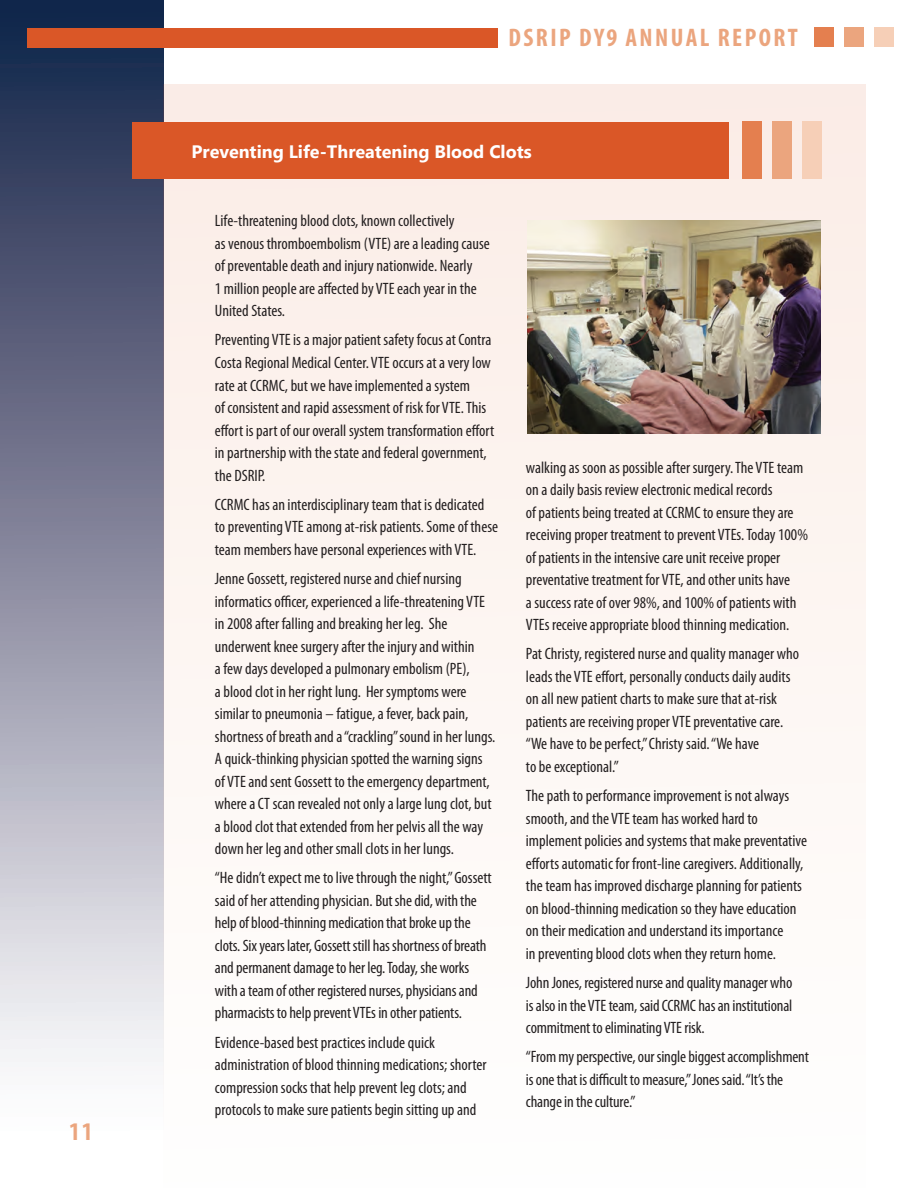
<style>
.page{position:relative;width:918px;height:1188px;background:#fff}
.page>*{position:absolute;margin:0;border:0;box-sizing:border-box;transform-origin:0 0}
.t1{font:700 condensed 25.5px "Myriad Pro";letter-spacing:.095em;color:#eba57e}
.t2{font:700 18px "Segoe UI";color:#fff}
.t3{font:condensed 16.5px/22.5px "Myriad Pro";color:#231f20}
</style>
<div class="page">
<div style="left:0;top:0;width:163px;height:1188px;background:linear-gradient(to bottom,#111d43,#fff)"></div>
<div style="left:27px;top:28px;width:470px;height:19px;background:#da5727"></div>
<div style="left:814px;top:27px;width:19px;height:19px;background:#e47f4f"></div>
<div style="left:844px;top:27px;width:19px;height:19px;background:#eba57e"></div>
<div style="left:874px;top:27px;width:19px;height:19px;background:#f6cfb7"></div>
<div style="left:164px;top:84px;width:702px;height:1104px;background:#fdf7f4"></div>
<div style="left:133px;top:123px;width:596px;height:56px;background:#da5727"></div>
<div style="left:743px;top:122px;width:19px;height:57px;background:#e47f4f"></div>
<div style="left:773px;top:122px;width:19px;height:57px;background:#eba57e"></div>
<div style="left:803px;top:122px;width:19px;height:57px;background:#f6cfb7"></div>
<img style="left:527px;top:221px;width:293px;height:212px">
<h1 class="t1" style="left:69px;top:1115px;width:25px">11</h1>
<h1 class="t1" style="left:509px;top:22px;width:40px">DSRIP</h1>
<h1 class="t1" style="left:579px;top:22px;width:220px">DY9 ANNUAL REPORT</h1>
<p class="t2" style="left:192px;top:138px;width:342px">Preventing Life-Threatening Blood Clots</p>
<p class="t3" style="left:215px;top:209px;width:277px">Life-threatening blood clots, known collectively<br>as venous thromboembolism (VTE) are a leading cause of preventable death and injury nationwide. Nearly<br>1 million people are affected by VTE each year in the United States.</p>
<p class="t3" style="left:215px;top:329px;width:281px">Preventing VTE is a major patient safety focus at Contra Costa Regional Medical Center. VTE occurs at a very low rate at CCRMC, but we have implemented a system<br>of consistent and rapid assessment of risk for VTE. This effort is part of our overall system transformation effort in partnership with the state and federal government, the DSRIP.</p>
<p class="t3" style="left:215px;top:493px;width:285px">CCRMC has an interdisciplinary team that is dedicated to preventing VTE among at-risk patients. Some of these team members have personal experiences with VTE.</p>
<p class="t3" style="left:215px;top:567px;width:282px">Jenne Gossett, registered nurse and chief nursing informatics officer, experienced a life-threatening VTE in 2008 after falling and breaking her leg. She underwent knee surgery after the injury and within<br>a few days developed a pulmonary embolism (PE),<br>a blood clot in her right lung. Her symptoms were similar to pneumonia – fatigue, a fever, back pain, shortness of breath and a “crackling” sound in her lungs.<br>A quick-thinking physician spotted the warning signs of VTE and sent Gossett to the emergency department, where a CT scan revealed not only a large lung clot, but a blood clot that extended from her pelvis all the way down her leg and other small clots in her lungs.</p>
<p class="t3" style="left:215px;top:866px;width:278px">“He didn’t expect me to live through the night,” Gossett said of her attending physician. But she did, with the help of blood-thinning medication that broke up the clots. Six years later, Gossett still has shortness of breath and permanent damage to her leg. Today, she works with a team of other registered nurses, physicians and pharmacists to help prevent VTEs in other patients.</p>
<p class="t3" style="left:215px;top:1031px;width:273px">Evidence-based best practices include quick administration of blood thinning medications; shorter compression socks that help prevent leg clots; and protocols to make sure patients begin sitting up and</p>
<p class="t3" style="left:526px;top:456px;width:284px">walking as soon as possible after surgery. The VTE team on a daily basis review electronic medical records<br>of patients being treated at CCRMC to ensure they are receiving proper treatment to prevent VTEs. Today 100% of patients in the intensive care unit receive proper preventative treatment for VTE, and other units have<br>a success rate of over 98%, and 100% of patients with VTEs receive appropriate blood thinning medication.</p>
<p class="t3" style="left:526px;top:643px;width:275px">Pat Christy, registered nurse and quality manager who leads the VTE effort, personally conducts daily audits on all new patient charts to make sure that at-risk patients are receiving proper VTE preventative care. “We have to be perfect,” Christy said. “We have<br>to be exceptional.”</p>
<p class="t3" style="left:526px;top:784px;width:283px">The path to performance improvement is not always smooth, and the VTE team has worked hard to implement policies and systems that make preventative efforts automatic for front-line caregivers. Additionally, the team has improved discharge planning for patients on blood-thinning medication so they have education on their medication and understand its importance<br>in preventing blood clots when they return home.</p>
<p class="t3" style="left:526px;top:971px;width:268px;text-align:justify">John Jones, registered nurse and quality manager who is also in the VTE team, said CCRMC has an institutional commitment to eliminating VTE risk.</p>
<p class="t3" style="left:526px;top:1045px;width:284px">“From my perspective, our single biggest accomplishment is one that is difficult to measure,” Jones said. “It’s the change in the culture.”</p>
</div>
